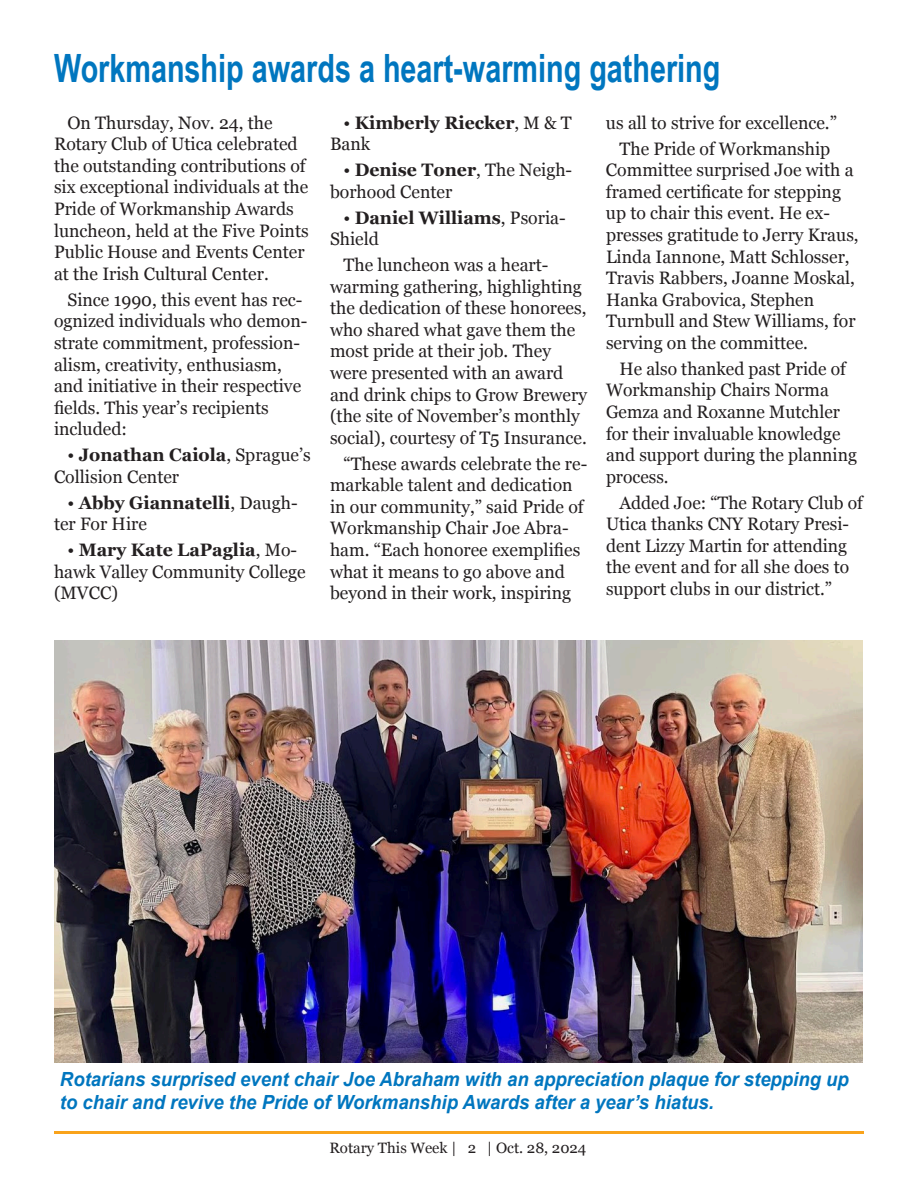
<style>
.page{position:relative;width:918px;height:1188px;background:#fff}
.page>*{position:absolute;margin:0;border:0;box-sizing:border-box;transform-origin:0 0}
.t1{font:700 39px "Arial Narrow";color:#0076bf;scale:.9 1}
.t2{font:italic 700 19.5px/23.4px "Arial";color:#0076bf;scale:.95 1}
.t3{font:18px/21.6px "Georgia";color:#231f20}
.t4{font:700 18px/21.6px "Georgia";color:#231f20}
.t5{font:15px "Georgia";color:#231f20}
.s1{font-weight:700}
.s2{font-weight:400}
</style>
<div class="page">
<hr style="left:54px;top:1131px;width:810px;height:3px;background:#f9a31b">
<img style="left:54px;top:641px;width:808px;height:422px">
<h1 class="t1" style="left:54px;top:39px;width:742px">Workmanship awards a heart-warming gathering</h1>
<p class="t3" style="left:54px;top:111px;width:256px;text-indent:13px">On Thursday, Nov. 24, the<br>Rotary Club of Utica celebrated the outstanding contributions of six exceptional individuals at the<br>Pride of Workmanship Awards luncheon, held at the Five Points<br>Public House and Events Center at the Irish Cultural Center.</p>
<p class="t3" style="left:54px;top:288px;width:255px;text-indent:14px">Since 1990, this event has rec&shy;ognized individuals who demon&shy;strate commitment, profession&shy;alism, creativity, enthusiasm, and initiative in their respective fields. This year’s recipients included:</p>
<p class="t3" style="left:54px;top:443px;width:258px;text-indent:13px">• <span class="s1">Jonathan Caiola</span>, Sprague’s<br>Collision Center</p>
<p class="t3" style="left:54px;top:491px;width:245px;text-indent:13px">• <span class="s1">Abby Giannatelli</span>, Daugh&shy;ter For Hire</p>
<p class="t3" style="left:54px;top:538px;width:253px;text-indent:13px">• <span class="s1">Mary Kate LaPaglia</span>, Mo&shy;hawk Valley Community College (MVCC)</p>
<p class="t4" style="left:330px;top:111px;width:243px;text-indent:13px"><span class="s2">•</span> Kimberly Riecker<span class="s2">, M &amp; T<br>Bank</span></p>
<p class="t3" style="left:330px;top:158px;width:244px;text-indent:14px">• <span class="s1">Denise Toner</span>, The Neigh&shy;borhood Center</p>
<p class="t3" style="left:330px;top:206px;width:237px;text-indent:13px">• <span class="s1">Daniel Williams</span>, Psoria-<br>Shield</p>
<p class="t3" style="left:330px;top:253px;width:259px;text-indent:13px">The luncheon was a heart&shy;warming gathering, highlighting the dedication of these honorees, who shared what gave them the most pride at their job. They were presented with an award and drink chips to Grow Brewery (the site of November’s monthly social), courtesy of T5 Insurance.</p>
<p class="t3" style="left:330px;top:452px;width:259px;text-indent:13px">“These awards celebrate the re&shy;markable talent and dedication in our community,” said Pride of<br>Workmanship Chair Joe Abra&shy;ham. “Each honoree exemplifies what it means to go above and beyond in their work, inspiring</p>
<p class="t3" style="left:606px;top:109px;width:232px;line-height:25.8px;text-align:center">us all to strive for excellence.”<br>The Pride of Workmanship</p>
<p class="t3" style="left:606px;top:158px;width:254px">Committee surprised Joe with a framed certificate for stepping up to chair this event. He ex&shy;presses gratitude to Jerry Kraus,<br>Linda Iannone, Matt Schlosser,<br>Travis Rabbers, Joanne Moskal,<br>Hanka Grabovica, Stephen<br>Turnbull and Stew Williams, for serving on the committee.</p>
<p class="t3" style="left:606px;top:357px;width:252px;text-indent:13px">He also thanked past Pride of<br>Workmanship Chairs Norma<br>Gemza and Roxanne Mutchler for their invaluable knowledge and support during the planning process.</p>
<p class="t3" style="left:606px;top:491px;width:258px;text-indent:14px">Added Joe: “The Rotary Club of<br>Utica thanks CNY Rotary Presi&shy;dent Lizzy Martin for attending the event and for all she does to support clubs in our district.”</p>
<p class="t2" style="left:60px;top:1068px;width:832px">Rotarians surprised event chair Joe Abraham with an appreciation plaque for stepping up to chair and revive the Pride of Workmanship Awards after a year’s hiatus.</p>
<p class="t5" style="left:329px;top:1137px;width:258px">Rotary This Week | 2 | Oct. 28, 2024</p>
</div>
